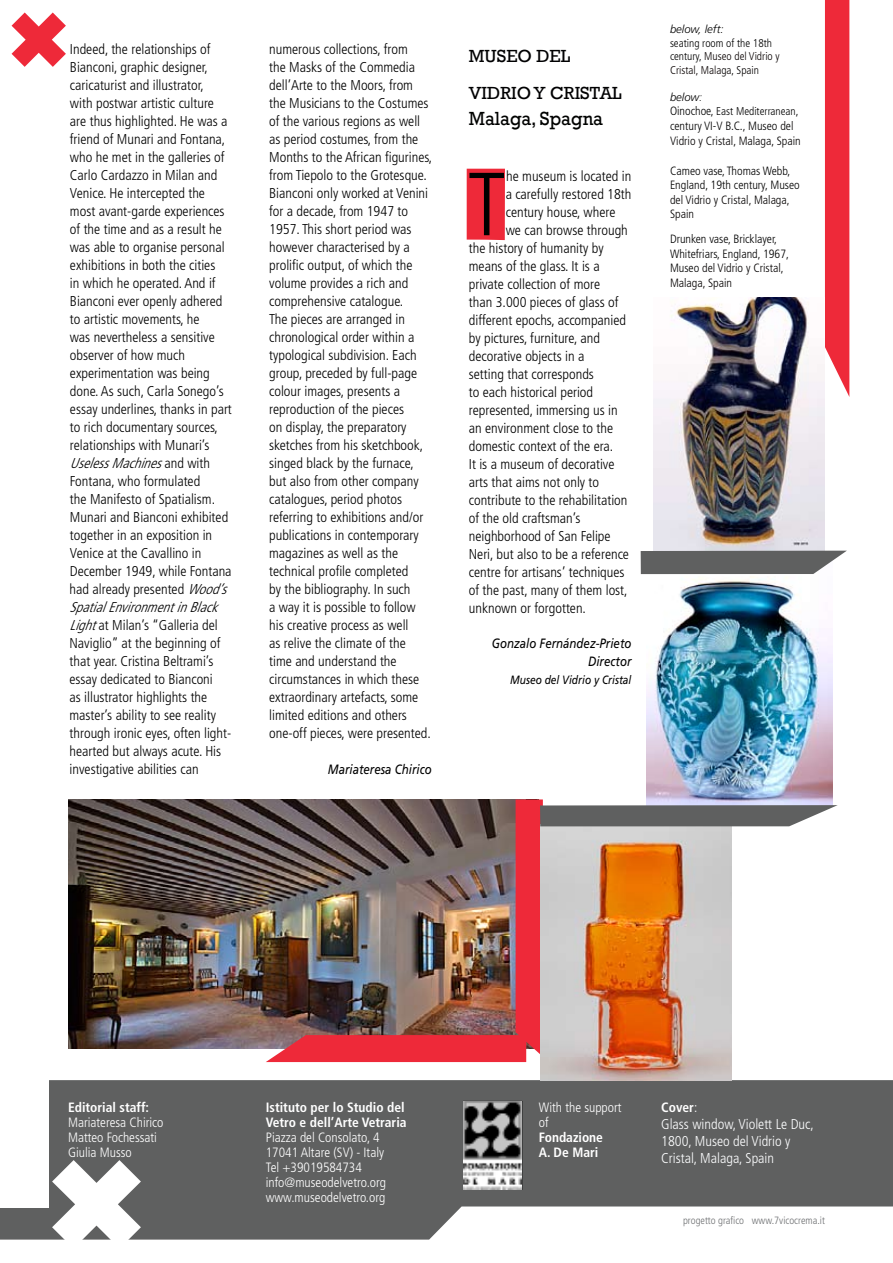
<style>
.page{position:relative;width:893px;height:1263px;background:#fff}
.page>*{position:absolute;margin:0;border:0;box-sizing:border-box;transform-origin:0 0}
.t1{font:300 condensed 89.4px "Frutiger LT Std";color:#000}
.t2{font:19.5px "Rockwell";color:#000200;scale:.95 1}
.t3{font:18px/37.5px "Rockwell";color:#010102}
.t4{font:300 condensed 14.25px/18px "Frutiger LT Std";color:#000}
.t5{font:300 condensed 14.25px/17.1px "Frutiger LT Std";color:#fdfeff}
.t6{font:300 condensed 13.5px/15px "Frutiger LT Std";color:#fff}
.t7{font:700 condensed 13.5px/15px "Frutiger LT Std";color:#fff}
.t8{font:italic 13.5px/18px "Frutiger LT Std";color:#000;text-align:right;scale:.85 1}
.t9{font:300 condensed 12px/14.7px "Frutiger LT Std";color:#000}
.t10{font:300 condensed 12px/15.3px "Frutiger LT Std";color:#040000}
.t11{font:italic 12px "Frutiger LT Std";color:#000;scale:.85 1}
.t12{font:300 condensed 11.25px/13.5px "Frutiger LT Std";color:#000}
.t13{font:italic 300 11.25px "Frutiger LT Std";color:#000}
.t14{font:300 condensed 10.5px "Frutiger LT Std";color:#6d6f71}
.s1{font-style:italic}
.s2{color:#080000}
.s3{color:#040000}
.s4{font-style:italic;font-stretch:normal}
.s5{font-size:12px}
.s6{color:#000}
.s7{font-weight:300}
</style>
<div class="page">
<div style="left:467px;top:169px;width:38px;height:71px;background:#ee2939"></div>
<svg style="left:0;top:1080px;width:893px;height:159px;background:#727373"></svg>
<svg style="left:12px;top:13px;width:54px;height:54px"></svg>
<svg style="left:463px;top:1101px;width:60px;height:89px"></svg>
<div style="left:825px;top:0;width:24px;height:396px;background:#ee2939"></div>
<svg style="left:52px;top:1160px;width:89px;height:80px"></svg>
<div style="left:0;top:1066px;width:48px;height:142px;background:#fff"></div>
<img style="left:463px;top:1101px;width:59px;height:88px">
<img style="left:68px;top:799px;width:198px;height:250px">
<img style="left:653px;top:297px;width:172px;height:254px">
<img style="left:646px;top:574px;width:186px;height:225px">
<svg style="left:641px;top:551px;width:205px;height:23px;background:#6b6c6c"></svg>
<img style="left:540px;top:1062px;width:191px;height:18px">
<img style="left:266px;top:799px;width:572px;height:263px">
<p class="t4" style="left:70px;top:40px;width:164px">Indeed, the relationships of<br>Bianconi, graphic designer, caricaturist and illustrator,<br>with postwar artistic culture are thus highlighted. He was a friend of Munari and Fontana, who he met in the galleries of<br>Carlo Cardazzo in Milan and<br>Venice. He intercepted the most avant-garde experiences of the time and as a result he was able to organise personal exhibitions in both the cities<br>in which he operated. And if<br>Bianconi ever openly adhered to artistic movements, he<br>was nevertheless a sensitive observer of how much experimentation was being done. As such, Carla Sonego’s essay underlines, thanks in part to rich documentary sources, relationships with Munari’s<br><span class="s1">UselessMachines</span>a n d w i t h<br>Fontana, who formulated<br>the Manifesto of Spatialism.<br>Munari and Bianconi exhibited together in an exposition in<br>Venice at the Cavallino in<br>December 1949, while Fontana had already presented <span class="s1">Wood’s<br>SpatialEnvironmentinBlack<br>Light</span>at Milan’s “Galleria del<br>Naviglio” at the beginning of that year. Cristina Beltrami’s essay dedicated to Bianconi<br>as illustrator highlights the master’s ability to see reality through ironic eyes, often light&shy;hearted but always acute. His investigative abilities can</p>
<p class="t4" style="left:269px;top:40px;width:165px">numerous collections, from<br>the Masks of the Commedia dell’Arte to the Moors, from the Musicians to the Costumes of the various regions as well as period costumes, from the<br>Months to the African figurines, from Tiepolo to the Grotesque.<br>Bianconi only worked at Venini for a decade, from 1947 to<br>1957. This short period was however characterised by a prolific output, of which the volume provides a rich and comprehensive catalogue.<br>The pieces are arranged in chronological order within a typological subdivision. Each group, preceded by full-page colour images, presents a reproduction of the pieces<br>on display, the preparatory sketches from his sketchbook, singed black by the furnace, but also from other company catalogues, period photos referring to exhibitions and/or publications in contemporary magazines as well as the technical profile completed<br>by the bibliography. In such<br>a way it is possible to follow his creative process as well<br>as relive the climate of the<br>time and understand the circumstances in which these extraordinary artefacts, some limited editions and others one-off pieces, were presented.</p>
<p class="t8" style="left:328px;top:760px;width:124px">Mariateresa Chirico</p>
<p class="t3" style="left:469px;top:37px;width:154px">MUSEO DEL<br>VIDRIO Y CRISTAL</p>
<h2 class="t2" style="left:469px;top:107px;width:143px">Malaga, Spagna</h2>
<h1 class="t1" style="left:468px;top:154px;width:40px">T</h1>
<p class="t4" style="left:506px;top:167px;width:127px">he museum is located in</p>
<p class="t4" style="left:506px;top:185px;width:127px">a carefully restored 18th</p>
<p class="t4" style="left:506px;top:203px;width:111px">century house, where</p>
<p class="t4" style="left:506px;top:221px;width:124px">we can browse through</p>
<p class="t4" style="left:469px;top:239px;width:136px">the history of humanity by</p>
<p class="t4" style="left:469px;top:257px;width:132px">means of the glass. It is a</p>
<p class="t4" style="left:469px;top:275px;width:133px">private collection of more</p>
<p class="t4" style="left:469px;top:293px;width:151px">than 3.000 pieces of glass of</p>
<p class="t4" style="left:469px;top:311px;width:159px">different epochs, accompanied</p>
<p class="t4" style="left:469px;top:329px;width:133px">by pictures, furniture, and</p>
<p class="t4" style="left:469px;top:347px;width:117px">decorative objects in a</p>
<p class="t4" style="left:469px;top:365px;width:127px">setting that corresponds</p>
<p class="t4" style="left:469px;top:383px;width:126px">to each historical period</p>
<p class="t4" style="left:469px;top:401px;width:150px">represented, immersing us in</p>
<p class="t4" style="left:469px;top:419px;width:146px">an environment close to the</p>
<p class="t4" style="left:469px;top:437px;width:146px">domestic context of the era.</p>
<p class="t4" style="left:469px;top:455px;width:147px">It is a museum of decorative</p>
<p class="t4" style="left:469px;top:473px;width:132px">arts that aims not only to</p>
<p class="t4" style="left:469px;top:491px;width:160px">contribute to the rehabilitation</p>
<p class="t4" style="left:469px;top:509px;width:113px">of the old craftsman’s</p>
<p class="t4" style="left:469px;top:527px;width:143px">neighborhood of San Felipe</p>
<p class="t4" style="left:469px;top:545px;width:162px">Neri, but also to be a reference</p>
<p class="t4" style="left:469px;top:563px;width:157px">centre for artisans’ techniques</p>
<p class="t4" style="left:469px;top:581px;width:160px">of the past, many of them lost,</p>
<p class="t4" style="left:469px;top:599px;width:119px">unknown or forgotten.</p>
<p class="t8" style="left:492px;top:634px;width:166px">Gonzalo Fernández-Prieto<br>Director</p>
<p class="t11" style="left:510px;top:673px;width:144px">Museo del Vidrio y Cristal</p>
<p class="t13" style="left:670px;top:23px;width:55px">below, left:</p>
<p class="t12" style="left:670px;top:36px;width:111px">seating room of the 18th century, <span class="s2">Museo del Vidrio y<br>Cristal, Mala</span><span class="s3">ga, Spain</span></p>
<p class="t12" style="left:670px;top:90px;width:130px;line-height:14.4px"><span class="s4">below:<br></span><span class="s5">Oinochoe,</span> East Mediterranean<span class="s5">,</span></p>
<p class="t10" style="left:670px;top:118px;width:132px"><span class="s6">century VI-V B.C., Museo</span> del<br>Vidrio y Cristal, Malaga, Spain</p>
<p class="t9" style="left:670px;top:164px;width:131px">Cameo vase, Thomas Webb,<br>England, 19th century, Museo</p>
<p class="t10" style="left:670px;top:192px;width:121px;line-height:14.4px">del Vidrio y Cristal, Malaga,<br>Spain</p>
<p class="t9" style="left:670px;top:232px;width:121px">Drunken vase, Bricklayer,<br>Whitefriars, England, 1967,<br>Museo <span class="s3">del Vidrio y Cristal,<br>Malaga, Spain</span></p>
<p class="t7" style="left:68px;top:1099px;width:83px">Editorial staff:</p>
<p class="t6" style="left:68px;top:1114px;width:97px">Mariateresa Chirico<br>Matteo Fochessati<br>Giulia Musso</p>
<p class="t7" style="left:266px;top:1099px;width:142px">Istituto per lo Studio del<br>Vetro e dell’Arte Vetraria</p>
<p class="t6" style="left:266px;top:1129px;width:122px">Piazza del Consolato, 4<br>17041 Altare (SV) - Italy<br>Tel +39019584734 info@museodelvetro.org www.museodelvetro.org</p>
<p class="t6" style="left:539px;top:1099px;width:84px">With the support of</p>
<p class="t7" style="left:539px;top:1129px;width:66px">Fondazione<br>A. De Mari</p>
<p class="t7" style="left:661px;top:1099px;width:37px">Cover<span class="s7">:</span></p>
<p class="t5" style="left:661px;top:1115px;width:154px">Glass window, Violett Le Duc,<br>1800, Museo del Vidrio y<br>Cristal, Malaga, Spain</p>
<p class="t14" style="left:683px;top:1214px;width:143px">progetto grafico www.7vicocrema.it</p>
</div>
